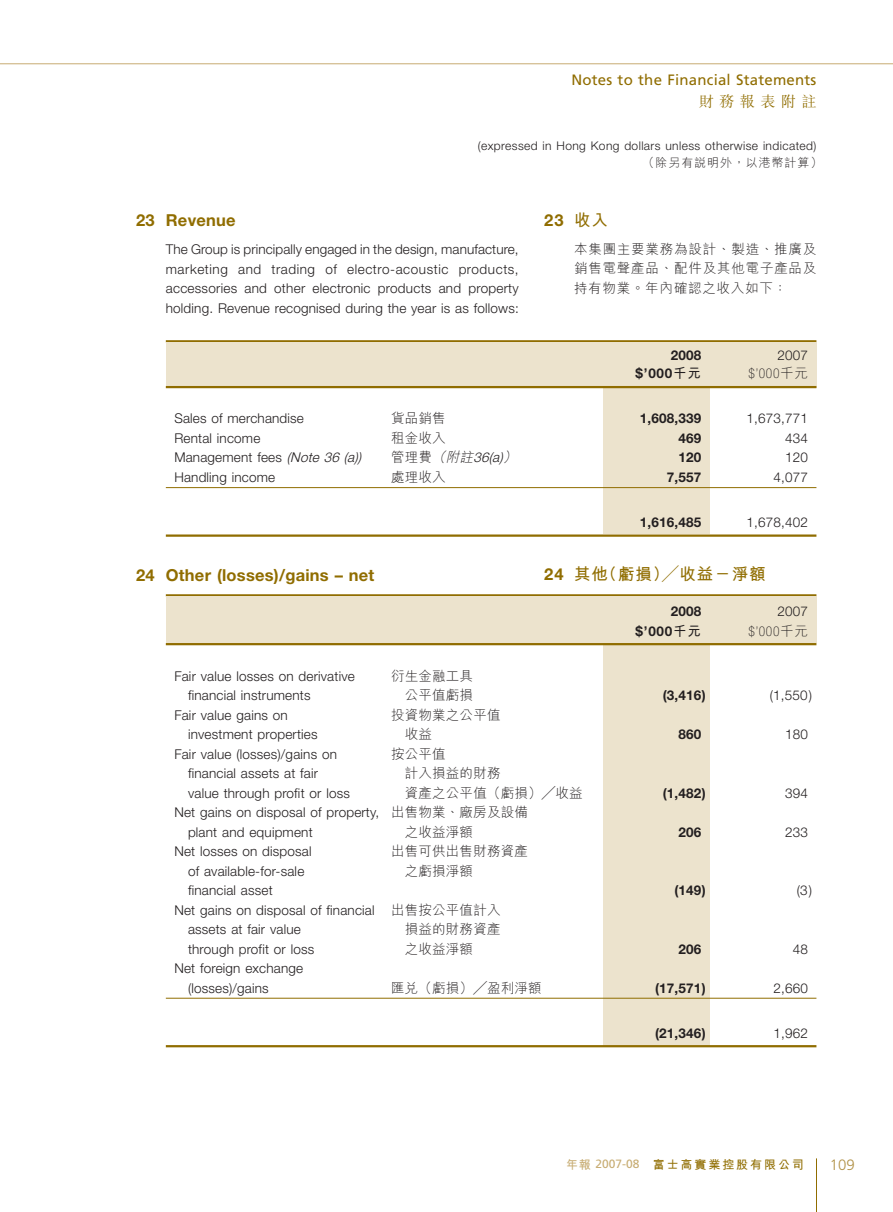
<style>
.page{position:relative;width:893px;height:1212px;background:#fff}
.page>*{position:absolute;margin:0;border:0;box-sizing:border-box;transform-origin:0 0}
.t1{font:700 16.5px "Helvetica Neue LT Std";letter-spacing:.015em;color:#906d00}
.t2{font:700 16.5px "M Hei HK";letter-spacing:.055em;color:#906d00}
.t3{font:15px/22.5px "Frutiger LT Std";letter-spacing:.015em;color:#906d00;text-align:right}
.t4{font:300 15px "Frutiger LT Std";color:#b19146}
.t5{font:300 13.5px/19.5px "Helvetica Neue LT Std";letter-spacing:.015em;color:#231f20}
.t6{font:300 13.5px/19.5px "M Hei HK";letter-spacing:.015em;color:#231f20;text-align:justify}
.t7{font:700 13.5px "Helvetica Neue LT Std";letter-spacing:.015em;color:#231f20}
.t8{font:100 condensed 13.5px "Helvetica Neue LT Std";letter-spacing:.05em;color:#231f20}
.t9{font:italic 300 13.5px "Helvetica Neue LT Std";color:#231f20}
.t10{font:300 12px/16.5px "Helvetica Neue LT Std";letter-spacing:.035em;color:#231f20}
.t11{font:700 12px "M Hei HK";letter-spacing:.16em;color:#906d00}
.s1{font-family:"M Sung HK";font-weight:300}
.s2{font-family:"M Hei HK"}
.s3{font-family:"M Hei HK";font-weight:300;font-stretch:normal}
.s4{font-style:italic}
.s5{font-family:"M Hei HK";font-style:normal}
.s6{font-family:"Helvetica Neue LT Std"}
.s7{color:#c7ac72}
.s8{font-family:"Frutiger LT Std";font-weight:400;color:#c7ac72}
</style>
<div class="page">
<hr style="left:0;top:63px;width:893px;height:1px;background:#c7ac72">
<hr style="left:816px;top:1158px;width:1px;height:54px;background:#906d00">
<hr style="left:166px;top:340px;width:650px;height:2px;background:#906d00">
<div style="left:166px;top:342px;width:650px;height:46px;background:#ece3cd"></div>
<div style="left:604px;top:382px;width:106px;height:152px;background:#ece3cd"></div>
<hr style="left:166px;top:386px;width:650px;height:2px;background:#906d00">
<hr style="left:166px;top:487px;width:650px;height:1px;background:#906d00">
<hr style="left:166px;top:534px;width:650px;height:3px;background:#906d00">
<hr style="left:166px;top:594px;width:650px;height:2px;background:#906d00">
<div style="left:166px;top:596px;width:650px;height:47px;background:#ece3cd"></div>
<div style="left:604px;top:639px;width:106px;height:408px;background:#ece3cd"></div>
<hr style="left:166px;top:643px;width:650px;height:2px;background:#906d00">
<hr style="left:166px;top:998px;width:650px;height:1px;background:#906d00">
<hr style="left:166px;top:1045px;width:650px;height:2px;background:#906d00">
<p class="t3" style="left:571px;top:68px;width:247px">Notes to the Financial Statements<span class="s1">財務報表附註</span></p>
<p class="t10" style="left:643px;top:138px;width:181px;text-indent:-165px">(expressed in Hong Kong dollars unless otherwise indicated)<span class="s2">（除另有說明外，以港幣計算）</span></p>
<p class="t1" style="left:136px;top:210px;width:101px">23 Revenue</p>
<p class="t5" style="left:166px;top:239px;width:354px;text-align:justify">The Group is principally engaged in the design, manufacture, marketing and trading of electro-acoustic products, accessories and other electronic products and property holding. Revenue recognised during the year is as follows:</p>
<p class="t1" style="left:544px;top:210px;width:65px">23 <span class="s2">收入</span></p>
<p class="t6" style="left:574px;top:239px;width:244px">本集團主要業務為設計、製造、推廣及銷售電聲產品、配件及其他電子產品及持有物業。年內確認之收入如下：</p>
<p class="t7" style="left:671px;top:347px;width:32px">2008</p>
<p class="t5" style="left:777px;top:346px;width:32px">2007</p>
<p class="t7" style="left:636px;top:365px;width:67px">$’000<span class="s2">千元</span></p>
<p class="t8" style="left:748px;top:366px;width:61px">$’000<span class="s3">千元</span></p>
<p class="t5" style="left:174px;top:409px;width:131px">Sales of merchandise</p>
<p class="t6" style="left:391px;top:408px;width:56px">貨品銷售</p>
<p class="t7" style="left:640px;top:410px;width:63px">1,608,339</p>
<p class="t5" style="left:746px;top:409px;width:63px">1,673,771</p>
<p class="t5" style="left:174px;top:428px;width:88px">Rental income</p>
<p class="t6" style="left:391px;top:428px;width:56px">租金收入</p>
<p class="t7" style="left:678px;top:430px;width:24px">469</p>
<p class="t5" style="left:785px;top:428px;width:24px">434</p>
<p class="t5" style="left:174px;top:448px;width:188px">Management fees <span class="s4">(Note 36 (a))</span></p>
<p class="t9" style="left:391px;top:449px;width:131px"><span class="s5">管理費</span><span class="s2">（附註</span>36(a) <span class="s2">）</span></p>
<p class="t7" style="left:678px;top:449px;width:24px">120</p>
<p class="t5" style="left:785px;top:448px;width:24px">120</p>
<p class="t5" style="left:174px;top:467px;width:102px">Handling income</p>
<p class="t6" style="left:391px;top:467px;width:56px">處理收入</p>
<p class="t7" style="left:667px;top:469px;width:36px">7,557</p>
<p class="t5" style="left:773px;top:467px;width:36px">4,077</p>
<p class="t7" style="left:640px;top:514px;width:63px">1,616,485</p>
<p class="t5" style="left:746px;top:512px;width:63px">1,678,402</p>
<p class="t1" style="left:136px;top:564px;width:240px">24 Other (losses)/gains – net</p>
<p class="t7" style="left:671px;top:603px;width:32px">2008</p>
<p class="t5" style="left:777px;top:601px;width:32px">2007</p>
<p class="t7" style="left:636px;top:622px;width:67px">$’000<span class="s2">千元</span></p>
<p class="t8" style="left:748px;top:623px;width:61px">$’000<span class="s3">千元</span></p>
<p class="t5" style="left:174px;top:666px;width:182px">Fair value losses on derivative</p>
<p class="t6" style="left:391px;top:665px;width:83px">衍生金融工具</p>
<p class="t5" style="left:188px;top:685px;width:124px">financial instruments</p>
<p class="t6" style="left:405px;top:685px;width:70px">公平值虧損</p>
<p class="t7" style="left:663px;top:687px;width:44px">(3,416)</p>
<p class="t5" style="left:770px;top:685px;width:44px">(1,550)</p>
<p class="t5" style="left:174px;top:705px;width:115px">Fair value gains on</p>
<p class="t6" style="left:391px;top:704px;width:111px">投資物業之公平值</p>
<p class="t5" style="left:188px;top:724px;width:131px">investment properties</p>
<p class="t6" style="left:405px;top:724px;width:29px">收益</p>
<p class="t7" style="left:678px;top:726px;width:24px">860</p>
<p class="t5" style="left:785px;top:724px;width:24px">180</p>
<p class="t5" style="left:174px;top:744px;width:164px">Fair value (losses)/gains on</p>
<p class="t6" style="left:391px;top:743px;width:56px">按公平值</p>
<p class="t5" style="left:188px;top:763px;width:132px">financial assets at fair</p>
<p class="t6" style="left:405px;top:763px;width:97px">計入損益的財務</p>
<p class="t5" style="left:188px;top:783px;width:163px">value through profit or loss</p>
<p class="t6" style="left:405px;top:782px;width:179px">資產之公平值（虧損）╱收益</p>
<p class="t7" style="left:663px;top:784px;width:44px">(1,482)</p>
<p class="t5" style="left:785px;top:783px;width:24px">394</p>
<p class="t5" style="left:188px;top:802px;width:341px;text-indent:-14px">Net gains on disposal of property, <span class="s2">出售物業、廠房及設備</span>plant and equipment</p>
<p class="t2" style="left:544px;top:562px;width:223px"><span class="s6">24</span> 其他（虧損）╱收益－淨額</p>
<p class="t6" style="left:405px;top:821px;width:70px">之收益淨額</p>
<p class="t7" style="left:678px;top:823px;width:24px">206</p>
<p class="t5" style="left:785px;top:822px;width:24px">233</p>
<p class="t5" style="left:174px;top:841px;width:139px">Net losses on disposal</p>
<p class="t6" style="left:391px;top:841px;width:138px">出售可供出售財務資產</p>
<p class="t5" style="left:188px;top:861px;width:118px">of available-for-sale</p>
<p class="t6" style="left:405px;top:860px;width:70px">之虧損淨額</p>
<p class="t5" style="left:188px;top:880px;width:86px">financial asset</p>
<p class="t7" style="left:674px;top:882px;width:33px">(149)</p>
<p class="t5" style="left:797px;top:880px;width:17px">(3)</p>
<p class="t5" style="left:188px;top:900px;width:314px;text-indent:-14px">Net gains on disposal of financial <span class="s2">出售按公平值計入</span>assets at fair value</p>
<p class="t6" style="left:405px;top:919px;width:97px">損益的財務資產</p>
<p class="t5" style="left:188px;top:939px;width:128px">through profit or loss</p>
<p class="t6" style="left:405px;top:938px;width:70px">之收益淨額</p>
<p class="t7" style="left:678px;top:940px;width:24px">206</p>
<p class="t5" style="left:793px;top:939px;width:17px">48</p>
<p class="t5" style="left:188px;top:958px;width:117px;text-indent:-14px">Net foreign exchange (losses)/gains</p>
<p class="t6" style="left:391px;top:977px;width:152px">匯兌（虧損）╱盈利淨額</p>
<p class="t7" style="left:655px;top:979px;width:52px">(17,571)</p>
<p class="t5" style="left:773px;top:978px;width:36px">2,660</p>
<p class="t7" style="left:655px;top:1024px;width:52px">(21,346)</p>
<p class="t5" style="left:773px;top:1023px;width:36px">1,962</p>
<p class="t11" style="left:566px;top:1156px;width:239px"><span class="s7">年報</span> <span class="s8">2007-08</span> 富士高實業控股有限公司</p>
<p class="t4" style="left:830px;top:1157px;width:27px">109</p>
</div>
